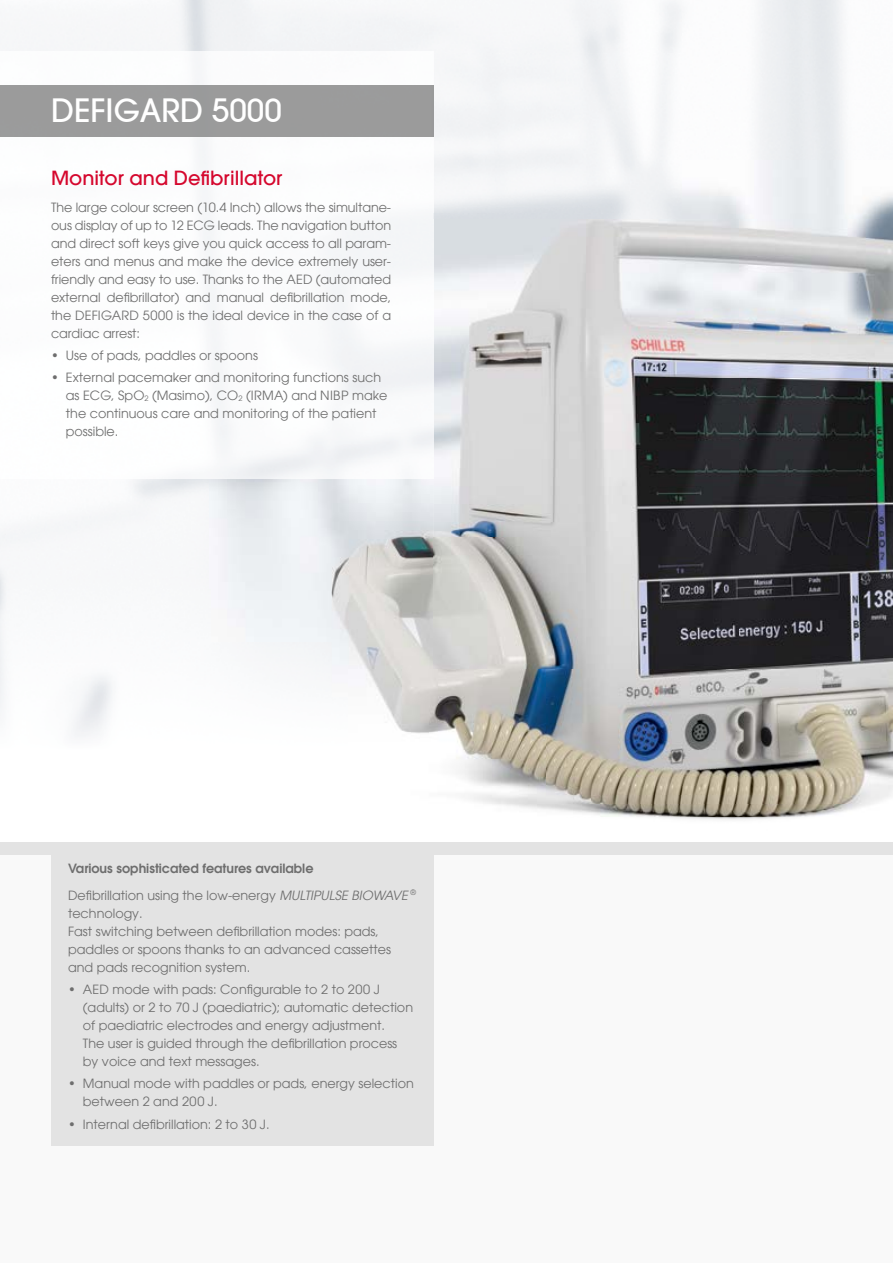
<style>
.page{position:relative;width:893px;height:1263px;background:#fff}
.page>*{position:absolute;margin:0;border:0;box-sizing:border-box;transform-origin:0 0}
.t1{font:500 31.5px "Avant Garde";color:#fff}
.t2{font:500 19.5px "Avant Garde LT";color:#d5072d}
.t3{font:12.75px/18px "Avant Garde LT";color:#6e6e6e}
.t4{font:600 12.75px/27px "Avant Garde LT";color:#6e6e6e}
.s1{font-weight:400}
.s2{font-weight:400;font-style:italic}
</style>
<div class="page">
<div style="left:0;top:855px;width:893px;height:408px;background:#f9f9f9"></div>
<div style="left:0;top:842px;width:893px;height:13px;background:#e3e3e3"></div>
<img style="left:434px;top:219px;width:459px;height:451px">
<img style="left:332px;top:479px;width:102px;height:195px">
<img style="left:348px;top:670px;width:545px;height:150px">
<div style="left:51px;top:855px;width:383px;height:290px;background:#e3e3e3"></div>
<div style="left:0;top:85px;width:434px;height:51px;background:#9b9b9b"></div>
<h1 class="t1" style="left:51px;top:91px;width:232px">DEFIGARD 5000</h1>
<h2 class="t2" style="left:51px;top:165px;width:233px">Monitor and Defibrillator</h2>
<p class="t3" style="left:51px;top:198px;width:342px;text-align:justify">The large colour screen (10.4 Inch) allows the simultane&shy;ous display of up to 12 ECG leads. The navigation button and direct soft keys give you quick access to all param&shy;eters and menus and make the device extremely user&shy;friendly and easy to use. Thanks to the AED (automated external defibrillator) and manual defibrillation mode, the DEFIGARD 5000 is the ideal device in the case of a cardiac arrest:</p>
<p class="t3" style="left:51px;top:346px;width:209px">• Use of pads, paddles or spoons</p>
<p class="t3" style="left:66px;top:368px;width:323px;text-indent:-15px">• External pacemaker and monitoring functions such as ECG, SpO<sub>2</sub> (Masimo), CO<sub>2</sub> (IRMA) and NIBP make the continuous care and monitoring of the patient possible.</p>
<p class="t4" style="left:68px;top:854px;width:349px">Various sophisticated features available<br><span class="s1">Defibrillation using the low-energy</span> <span class="s2">MULTIPULSE BIOWAVE</span> <sup>®</sup></p>
<p class="t3" style="left:68px;top:904px;width:325px">technology.<br>Fast switching between defibrillation modes: pads, paddles or spoons thanks to an advanced cassettes and pads recognition system.</p>
<p class="t3" style="left:83px;top:980px;width:332px;text-indent:-15px">• AED mode with pads: Configurable to 2 to 200 J (adults) or 2 to 70 J (paediatric); automatic detection of paediatric electrodes and energy adjustment.<br>The user is guided through the defibrillation process by voice and text messages.</p>
<p class="t3" style="left:83px;top:1074px;width:332px;text-indent:-15px">• Manual mode with paddles or pads, energy selection between 2 and 200 J.</p>
<p class="t3" style="left:68px;top:1115px;width:203px">• Internal defibrillation: 2 to 30 J.</p>
</div>
